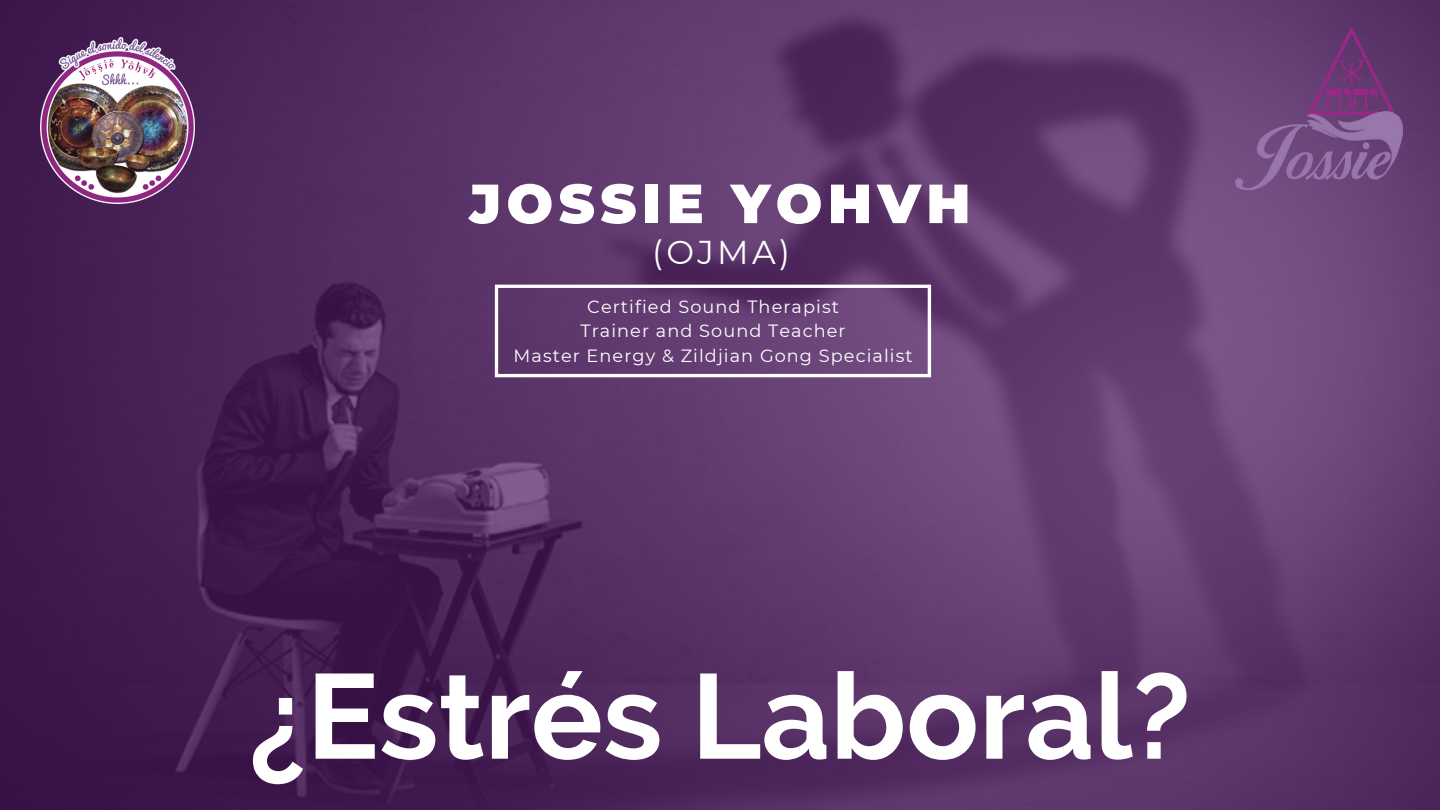
<style>
.page{position:relative;width:1440px;height:810px;background:#fff}
.page>*{position:absolute;margin:0;border:0;box-sizing:border-box;transform-origin:0 0}
.t1{font:700 120px "Raleway";color:#fff}
.t2{font:900 55px "Montserrat";letter-spacing:.1em;color:#fff}
.t3{font:33px "Montserrat";color:#fff}
.t4{font:17.7px/24.3px "Montserrat";letter-spacing:.06em;color:#fff;text-align:center}
</style>
<div class="page">
<img style="left:0;top:0;width:1440px;height:810px">
<svg style="left:495px;top:285px;width:436px;height:92px;background:#704d7d"></svg>
<img style="left:1235px;top:26px;width:167px;height:163px">
<img style="left:41px;top:37px;width:153px;height:167px">
<h2 class="t2" style="left:469px;top:170px;width:503px">JOSSIE YOHVH</h2>
<h3 class="t3" style="left:652px;top:232px;width:139px">(OJMA)</h3>
<p class="t4" style="left:514px;top:294px;width:401px">Certified Sound Therapist<br>Trainer and Sound Teacher<br>Master Energy &amp; Zildjian Gong Specialist</p>
<h1 class="t1" style="left:249px;top:646px;width:943px">¿Estrés Laboral?</h1>
</div>
